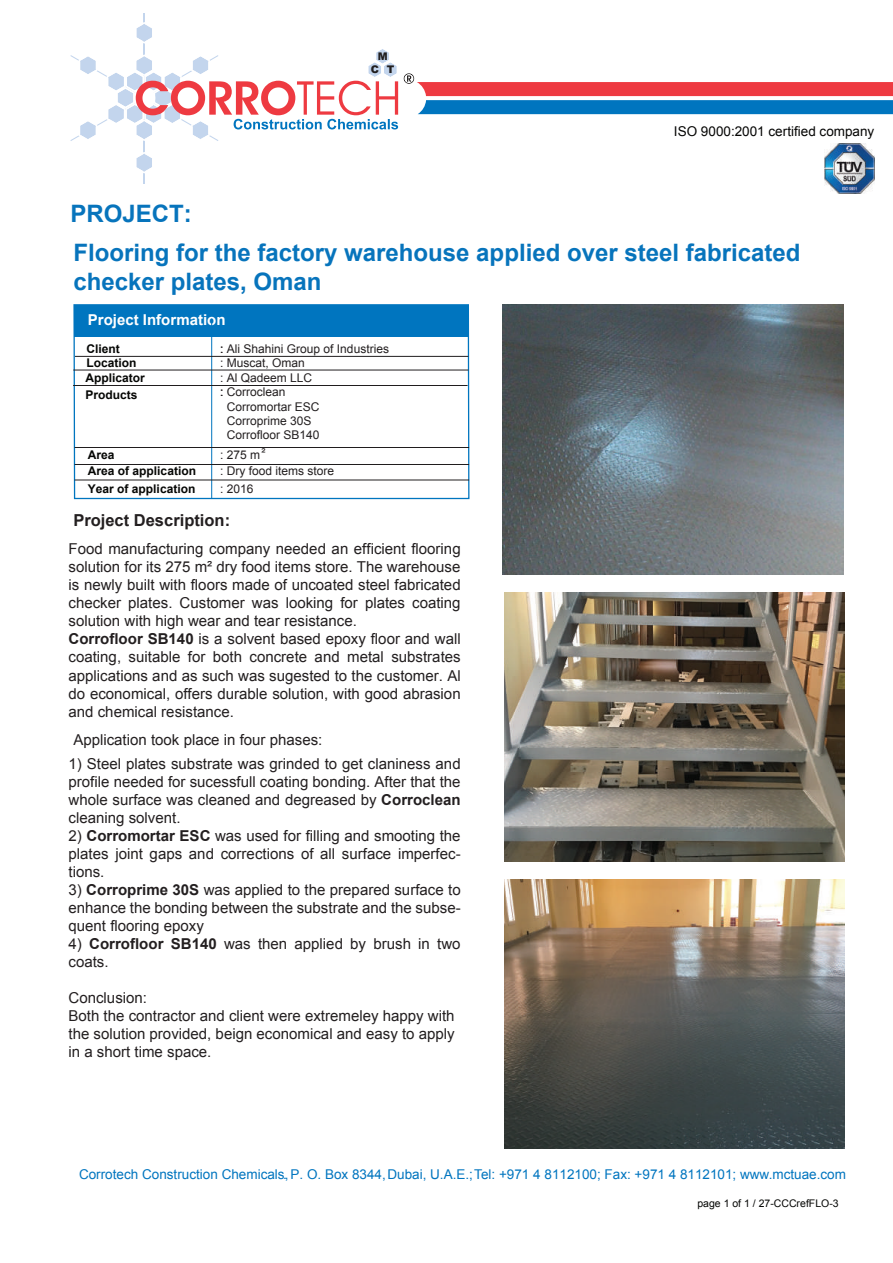
<style>
.page{position:relative;width:893px;height:1263px;background:#fff}
.page>*{position:absolute;margin:0;border:0;box-sizing:border-box;transform-origin:0 0}
.t1{font:700 24px/28.8px "Arial";color:#0774bc}
.t2{font:700 16.5px "Arial";color:#231f20}
.t3{font:15px/18px "Arial";color:#231f20}
.t4{font:700 15px "Arial";color:#fff}
.t5{font:13.5px "Arial";color:#0075bf}
.t6{font:13.5px "Arial";color:#050504}
.t7{font:12px/14.4px "Arial";color:#231f20}
.t8{font:700 12px/14.4px "Arial";color:#050604}
.t9{font:10.5px "Arial";color:#040503}
.t10{font:900 10.5px "Arial";color:#211e1e}
.s1{font-weight:700}
</style>
<div class="page">
<svg style="left:73px;top:304px;width:397px;height:196px"></svg>
<div style="left:74px;top:305px;width:394px;height:31px;background:#0075bf"></div>
<hr style="left:211px;top:319px;width:1px;height:179px;background:#0075bf">
<hr style="left:73px;top:370px;width:395px;height:1px;background:#201d1e">
<hr style="left:75px;top:356px;width:393px;height:1px;background:#201d1e">
<hr style="left:73px;top:385px;width:394px;height:1px;background:#201d1e">
<hr style="left:75px;top:447px;width:394px;height:1px;background:#201d1e">
<hr style="left:75px;top:464px;width:394px;height:1px;background:#201d1e">
<img style="left:503px;top:305px;width:340px;height:269px">
<hr style="left:144px;top:13px;width:1px;height:170px;background:#c3d5ed">
<svg style="left:136px;top:152px;width:16px;height:21px"></svg>
<svg style="left:70px;top:22px;width:328px;height:119px"></svg>
<svg style="left:404px;top:73px;width:488px;height:41px"></svg>
<img style="left:504px;top:592px;width:340px;height:270px">
<img style="left:504px;top:880px;width:340px;height:269px">
<img style="left:824px;top:143px;width:50px;height:51px">
<hr style="left:75px;top:480px;width:394px;height:1px;background:#201d1e">
<p class="t10" style="left:378px;top:49px;width:11px">M</p>
<h1 class="t1" style="left:71px;top:200px;width:123px">PROJECT:</h1>
<p class="t10" style="left:371px;top:62px;width:25px">C T</p>
<p class="t6" style="left:674px;top:122px;width:202px">ISO 9000:2001 certified company</p>
<h1 class="t1" style="left:73px;top:239px;width:728px">Flooring for the factory warehouse applied over steel fabricated checker plates, Oman</h1>
<p class="t4" style="left:88px;top:310px;width:139px">Project Information</p>
<p class="t8" style="left:86px;top:342px;width:52px">Client<br>Location</p>
<p class="t8" style="left:85px;top:388px;width:54px">Products</p>
<p class="t7" style="left:220px;top:342px;width:170px">: Ali Shahini Group of Industries</p>
<p class="t7" style="left:227px;top:385px;width:94px;text-indent:-7px">: Corroclean<br>Corromortar ESC<br>Corroprime 30S<br>Corrofloor SB140</p>
<p class="t7" style="left:220px;top:356px;width:86px">: Muscat, Oman</p>
<p class="t8" style="left:85px;top:371px;width:61px">Applicator</p>
<p class="t7" style="left:220px;top:371px;width:94px">: Al Qadeem LLC</p>
<p class="t7" style="left:220px;top:447px;width:116px;line-height:15.9px">: 275 m²<br>: Dry food items store</p>
<p class="t7" style="left:220px;top:482px;width:35px">: 2016</p>
<p class="t2" style="left:73px;top:509px;width:158px">Project Description:</p>
<p class="t8" style="left:88px;top:447px;width:110px;line-height:15.9px">Area<br>Area of application</p>
<p class="t8" style="left:88px;top:482px;width:109px">Year of application</p>
<p class="t3" style="left:68px;top:540px;width:393px">Food manufacturing company needed an efficient flooring solution for its 275 m² dry food items store. The warehouse is newly built with floors made of uncoated steel fabricated checker plates. Customer was looking for plates coating solution with high wear and tear resistance.<br><span class="s1">Corrofloor SB140</span> is a solvent based epoxy floor and wall coating, suitable for both concrete and metal substrates applications and as such was sugested to the customer. Al do economical, offers durable solution, with good abrasion and chemical resistance.</p>
<p class="t3" style="left:73px;top:731px;width:250px">Application took place in four phases:</p>
<p class="t3" style="left:68px;top:755px;width:393px;text-align:justify">1) Steel plates substrate was grinded to get claniness and profile needed for sucessfull coating bonding. After that the whole surface was cleaned and degreased by <span class="s1">Corroclean </span>cleaning solvent.</p>
<p class="t3" style="left:68px;top:827px;width:393px;text-align:justify">2) <span class="s1">Corromortar ESC</span> was used for filling and smooting the plates joint gaps and corrections of all surface imperfec&shy;tions.</p>
<p class="t3" style="left:68px;top:881px;width:393px;text-align:justify">3) <span class="s1">Corroprime 30S</span> was applied to the prepared surface to enhance the bonding between the substrate and the subse&shy;quent flooring epoxy</p>
<p class="t3" style="left:68px;top:935px;width:393px">4) <span class="s1">Corrofloor SB140</span> was then applied by brush in two coats.</p>
<p class="t3" style="left:68px;top:989px;width:387px">Conclusion:<br>Both the contractor and client were extremeley happy with the solution provided, beign economical and easy to apply in a short time space.</p>
<p class="t5" style="left:79px;top:1165px;width:768px">Corrotech Construction Chemicals, . P. O. Box 8344,Dubai, U.A.E.;Tel: +971 4 8112100; Fax: +971 4 8112101; www.mctuae.com</p>
<p class="t9" style="left:697px;top:1196px;width:143px">page 1 of 1 / 27-CCCrefFLO-3</p>
</div>
